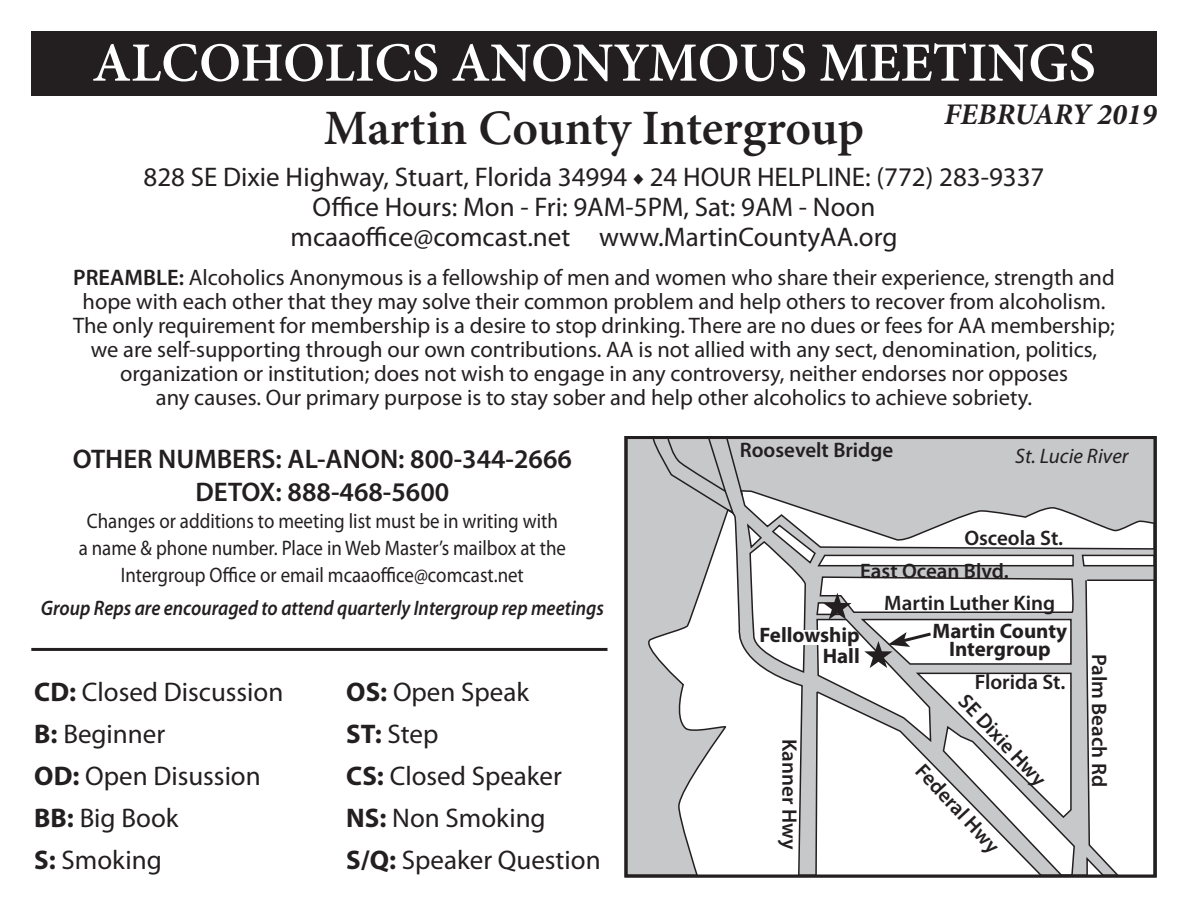
<style>
.page{position:relative;width:1188px;height:918px;background:#fff}
.page>*{position:absolute;margin:0;border:0;box-sizing:border-box;transform-origin:0 0}
.t1{font:600 55.5px "Minion Pro";color:#fff}
.t2{font:600 49.5px "Minion Pro";letter-spacing:-.005em;color:#231f20}
.t3{font:italic 700 30px "Minion Pro";color:#231f20}
.t4{font:27px/30px "Myriad Pro";color:#231f20;text-align:center}
.t5{font:600 27px/33px "Myriad Pro";color:#231f20;text-align:center}
.t6{font:22.5px/24px "Myriad Pro";color:#231f20;text-align:center}
.t7{font:21px/27px "Myriad Pro";color:#231f20;text-align:center;scale:.9 1}
.t8{font:600 21px "Myriad Pro";color:#231f20}
.t9{font:italic 600 21px "Myriad Pro";color:#231f20;scale:.9 1}
.t10{font:700 21px/18px "Myriad Pro";color:#231f20;text-align:center}
.t11{font:italic 21px "Myriad Pro";color:#231f20}
.s1{font-family:"Minion Pro";font-weight:600}
.s2{font-weight:600}
.s3{font-weight:700}
</style>
<div class="page">
<div style="left:31px;top:31px;width:1126px;height:65px;background:#231f20"></div>
<hr style="left:31px;top:648px;width:576px;height:3px;background:#231f20">
<div style="left:626px;top:438px;width:529px;height:438px;background:#c7c8ca"></div>
<svg style="left:652px;top:436px;width:504px;height:442px"></svg>
<div style="left:801px;top:630px;width:20px;height:15px;background:#fff"></div>
<h1 class="t1" style="left:92px;top:30px;width:1005px">ALCOHOLICS ANONYMOUS MEETINGS</h1>
<h2 class="t2" style="left:324px;top:98px;width:542px">Martin County Intergroup</h2>
<p class="t4" style="left:144px;top:162px;width:902px">828 SE Dixie Highway, Stuart, Florida 34994 <span class="s1">◆</span> 24 HOUR HELPLINE: (772) 283-9337<br>Office Hours: Mon - Fri: 9AM-5PM, Sat: 9AM - Noon<br>mcaaoffice@comcast.net www.MartinCountyAA.org</p>
<p class="t6" style="left:73px;top:266px;width:1043px"><span class="s2">PREAMBLE:</span> Alcoholics Anonymous is a fellowship of men and women who share their experience, strength and hope with each other that they may solve their common problem and help others to recover from alcoholism.<br>The only requirement for membership is a desire to stop drinking. There are no dues or fees for AA membership; we are self-supporting through our own contributions. AA is not allied with any sect, denomination, politics, organization or institution; does not wish to engage in any controversy, neither endorses nor opposes<br>any causes. Our primary purpose is to stay sober and help other alcoholics to achieve sobriety.</p>
<p class="t5" style="left:73px;top:443px;width:501px">OTHER NUMBERS: AL-ANON: 800-344-2666<br>DETOX: 888-468-5600</p>
<p class="t7" style="left:79px;top:508px;width:543px">Changes or additions to meeting list must be in writing with<br>a name &amp; phone number. Place in Web Master’s mailbox at the<br>Intergroup Office or email mcaaoffice@comcast.net</p>
<p class="t9" style="left:41px;top:597px;width:627px">Group Reps are encouraged to attend quarterly Intergroup rep meetings</p>
<h3 class="t3" style="left:944px;top:96px;width:214px">FEBRUARY 2019</h3>
<p class="t8" style="left:740px;top:439px;width:155px">Roosevelt Bridge</p>
<p class="t11" style="left:1015px;top:445px;width:115px">St. Lucie River</p>
<p class="t8" style="left:964px;top:526px;width:100px">Osceola St.</p>
<p class="t8" style="left:860px;top:559px;width:150px">East Ocean Blvd.</p>
<p class="t8" style="left:884px;top:592px;width:173px">Martin Luther King</p>
<p class="t10" style="left:933px;top:623px;width:136px">Martin County<br>Intergroup</p>
<p class="t8" style="left:975px;top:670px;width:92px">Florida St.</p>
<p class="t10" style="left:759px;top:625px;width:102px;line-height:21px;text-align:right">Fellowship<br>Hall</p>
<p class="t8" style="left:1111px;top:654px;width:135px;rotate:90deg">Palm Beach Rd</p>
<p class="t4" style="left:34px;top:677px;width:251px"><span class="s3">CD:</span> Closed Discussion</p>
<p class="t4" style="left:346px;top:677px;width:184px"><span class="s3">OS:</span> Open Speak</p>
<p class="t4" style="left:34px;top:719px;width:132px"><span class="s3">B:</span> Beginner</p>
<p class="t4" style="left:346px;top:719px;width:94px"><span class="s3">ST:</span> Step</p>
<p class="t4" style="left:34px;top:761px;width:228px"><span class="s3">OD:</span> Open Disussion</p>
<p class="t4" style="left:346px;top:761px;width:217px"><span class="s3">CS:</span> Closed Speaker</p>
<p class="t4" style="left:34px;top:803px;width:146px"><span class="s3">BB:</span> Big Book</p>
<p class="t4" style="left:346px;top:803px;width:201px"><span class="s3">NS:</span> Non Smoking</p>
<p class="t4" style="left:34px;top:845px;width:129px"><span class="s3">S:</span> Smoking</p>
<p class="t4" style="left:346px;top:845px;width:256px"><span class="s3">S/Q:</span> Speaker Question</p>
<p class="t8" style="left:971px;top:689px;width:119px;rotate:47deg">SE Dixie Hwy</p>
<p class="t8" style="left:801px;top:739px;width:112px;rotate:90deg">Kanner Hwy</p>
<p class="t8" style="left:928px;top:759px;width:114px;rotate:47deg">Federal Hwy</p>
</div>
